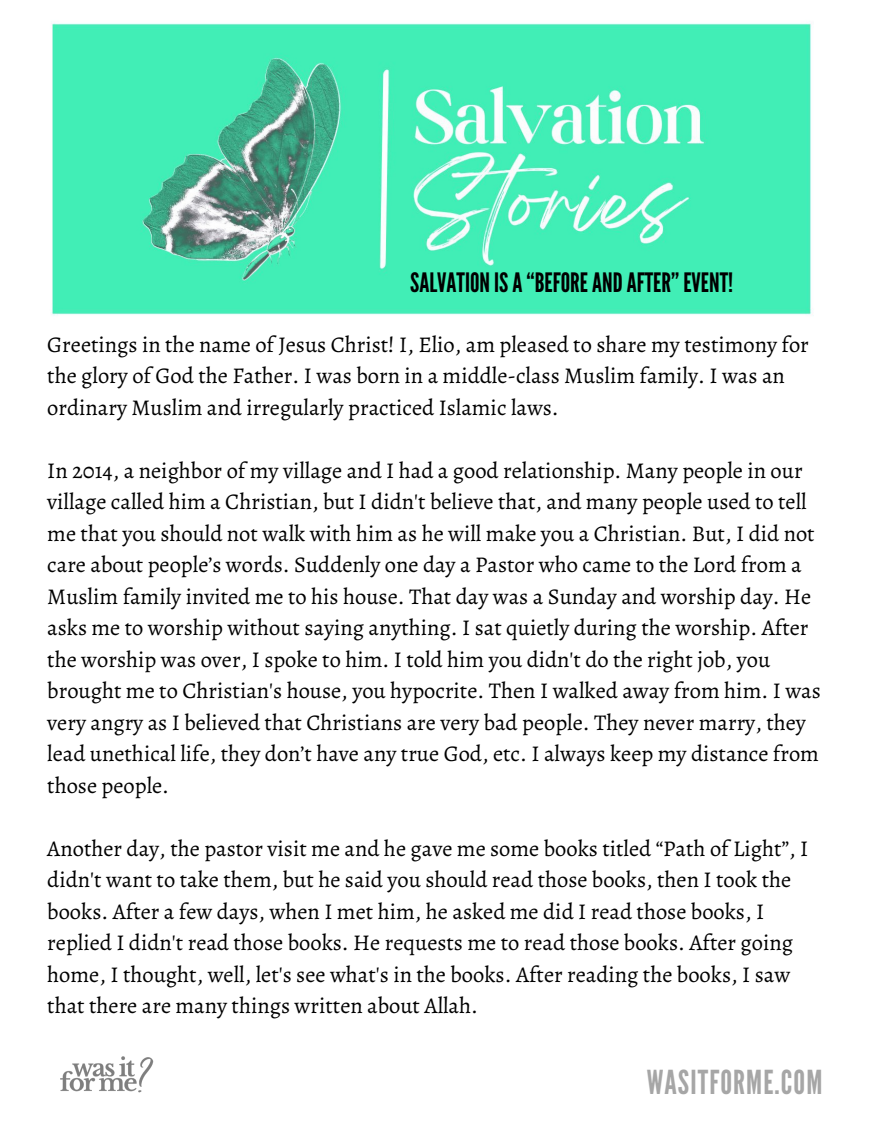
<style>
.page{position:relative;width:870px;height:1125px;background:#fff}
.page>*{position:absolute;margin:0;border:0;box-sizing:border-box;transform-origin:0 0}
.t1{font:33px "League Gothic";letter-spacing:.035em;color:#a6a6a6}
.t2{font:26.7px "League Gothic";color:#000}
.t3{font:22.5px/31.5px "Alegreya";color:#000}
</style>
<div class="page">
<img style="left:51px;top:23px;width:763px;height:293px">
<img style="left:60px;top:1056px;width:94px;height:37px">
<p class="t2" style="left:410px;top:267px;width:324px">SALVATIONISA“BEFOREANDAFTER” EVENT!</p>
<p class="t3" style="left:47px;top:328px;width:762px">Greetings in the name of Jesus Christ! I, Elio, am pleased to share my testimony for the glory of God the Father. I was born in a middle-class Muslim family. I was an ordinary Muslim and irregularly practiced Islamic laws.</p>
<p class="t3" style="left:47px;top:454px;width:774px">In 2014, a neighbor of my village and I had a good relationship. Many people in our village called him a Christian, but I didn't believe that, and many people used to tell me that you should not walk with him as he will make you a Christian. But, I did not care about people’s words. Suddenly one day a Pastor who came to the Lord from a Muslim family invited me to his house. That day was a Sunday and worship day. He asks me to worship without saying anything. I sat quietly during the worship. After the worship was over, I spoke to him. I told him you didn't do the right job, you brought me to Christian's house, you hypocrite. Then I walked away from him. I was very angry as I believed that Christians are very bad people. They never marry, they lead unethical life, they don’t have any true God, etc. I always keep my distance from those people.</p>
<p class="t3" style="left:47px;top:832px;width:762px">Another day, the pastor visit me and he gave me some books titled “Path of Light”, I didn't want to take them, but he said you should read those books, then I took the books. After a few days, when I met him, he asked me did I read those books, I replied I didn't read those books. He requests me to read those books. After going home, I thought, well, let's see what's in the books. After reading the books, I saw that there are many things written about Allah.</p>
<h1 class="t1" style="left:646px;top:1063px;width:177px">WASITFORME.COM</h1>
</div>
